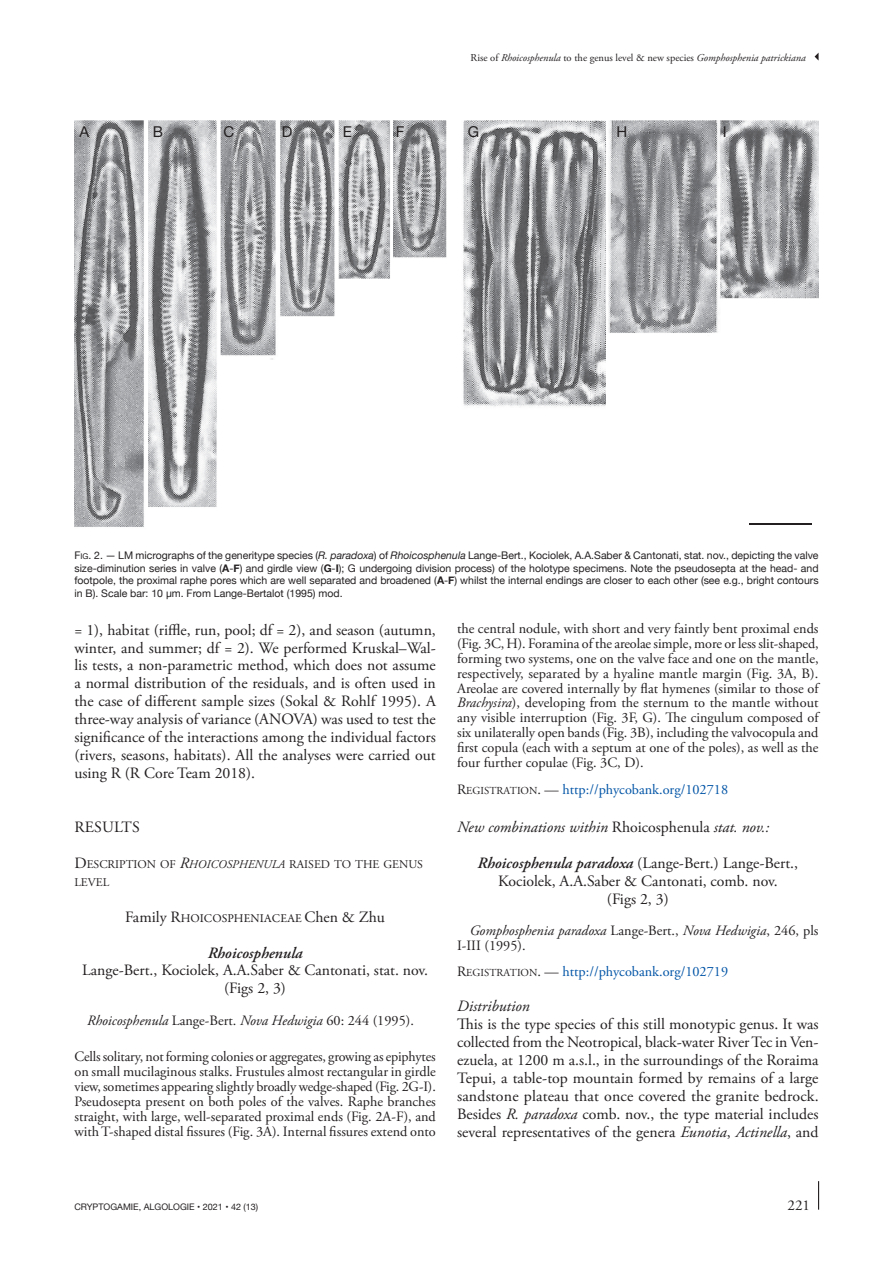
<style>
.page{position:relative;width:893px;height:1263px;background:#fff}
.page>*{position:absolute;margin:0;border:0;box-sizing:border-box;transform-origin:0 0}
.Texte_courant_1er_pa{font:15.75px/18px "Adobe Garamond Pro";color:#231f20;text-align:justify}
.Systématique_Ss-titr{font:15.75px/18px "Adobe Garamond Pro";color:#231f20;text-align:center}
.Titre_3{font:italic 15.75px "Adobe Garamond Pro";color:#231f20}
.Titre_1{font:15.75px "Adobe Garamond Pro";letter-spacing:.015em;color:#231f20}
.t1{font:15px "Helvetica Neue";color:#231f20}
.t2{font:15px "Adobe Garamond Pro";color:#231f20}
.Diagnose_latine{font:14.25px/14.9px "Adobe Garamond Pro";color:#231f20;text-align:justify}
.Chrésonymie{font:italic 14.25px/14.9px "Adobe Garamond Pro";color:#231f20}
.Matériel-diagnose{font:14.25px "Adobe Garamond Pro";color:#0154a6}
.Systématique_Ss-titr-2{font:12px "Garamond Premr Pro";color:#231f20}
.Titre_2{font:11.85px/18px "Adobe Garamond";color:#231f20}
.t3{font:10.5px/12.8px "Helvetica Neue";color:#231f20;text-align:justify}
.t4{font:italic 10.5px "Adobe Garamond Pro";color:#231f20}
.t5{font:9px "Helvetica Neue";color:#231f20}
.s1{font-style:normal}
.s2{font-style:inherit}
.s3{font-size:7.8px}
.s4{font-style:italic}
.s5{font-weight:700}
.s6{font-size:15.75px}
.s7{font-style:italic;font-size:15.75px}
.s8{font-family:"Adobe Garamond Pro";font-size:15.75px}
.s9{font-weight:600;font-style:italic}
.s10{font-family:"Adobe Garamond";color:#231f20}
.s11{font-family:"Adobe Garamond";font-size:10.65px;color:#231f20}
.s12{color:#231f20}
</style>
<div class="page">
<svg style="left:818px;top:1181px;width:1px;height:29px"></svg>
<svg style="left:815px;top:53px;width:4px;height:8px"></svg>
<img style="left:74px;top:121px;width:745px;height:406px">
<hr style="left:749px;top:523px;width:62px;height:2px;background:#231f20">
<p class="t4" style="left:471px;top:51px;width:337px"><span class="s1">Rise of</span> Rhoicosphenula <span class="s1">to the genus level &amp; new species</span> Gomphosphenia patrickiana</p>
<p class="t1" style="left:79px;top:120px;width:11px">A</p>
<p class="t1" style="left:153px;top:120px;width:12px">B</p>
<p class="t1" style="left:224px;top:120px;width:12px">C</p>
<p class="t1" style="left:282px;top:120px;width:12px">D</p>
<p class="t1" style="left:343px;top:120px;width:11px">E</p>
<p class="t1" style="left:396px;top:120px;width:10px">F</p>
<p class="t1" style="left:468px;top:120px;width:13px">G</p>
<p class="t1" style="left:616px;top:120px;width:12px">H</p>
<p class="t1" style="left:723px;top:120px;width:5px">I</p>
<p class="t3" style="left:74px;top:549px;width:746px"><span class="s2">F</span><span class="s3">ig</span><span class="s2">. 2</span>. — LM micrographs of the generitype species (<span class="s4">R. paradoxa</span>) of <span class="s4">Rhoicosphenula</span> Lange-Bert., Kociolek, A.A.Saber &amp; Cantonati, stat. nov., depicting the valve size-diminution series in valve (<span class="s5">A</span>-<span class="s5">F</span>) and girdle view (<span class="s5">G</span>-<span class="s5">I</span>); G undergoing division process) of the holotype specimens. Note the pseudosepta at the head- and footpole, the proximal raphe pores which are well separated and broadened (<span class="s5">A</span>-<span class="s5">F</span>) whilst the internal endings are closer to each other (see e.g., bright contours in B). Scale bar: 10 μm. From Lange-Bertalot (1995) mod.</p>
<p class="Texte_courant_1er_pa" style="left:74px;top:621px;width:363px">= 1), habitat (riffle, run, pool; df = 2), and season (autumn, winter, and summer; df = 2). We performed Kruskal–Wal&shy;lis tests, a non-parametric method, which does not assume a normal distribution of the residuals, and is often used in the case of different sample sizes (Sokal &amp; Rohlf 1995). A three-way analysis of variance (ANOVA) was used to test the significance of the interactions among the individual factors (rivers, seasons, habitats). All the analyses were carried out using R (R Core Team 2018).</p>
<p class="Titre_1" style="left:75px;top:817px;width:67px">RESULTS</p>
<p class="Titre_2" style="left:74px;top:855px;width:349px"><span class="s6">D</span>ESCRIPTION OF <span class="s7">R</span><span class="s4">HOICOSPHENULA</span> RAISED TO THE GENUS<br>LEVEL</p>
<p class="Systématique_Ss-titr-2" style="left:125px;top:911px;width:261px"><span class="s8">Family R</span>HOICOSPHENIACEAE <span class="s8">Chen &amp; Zhu</span></p>
<p class="Systématique_Ss-titr" style="left:82px;top:944px;width:348px"><span class="s9">Rhoicosphenula<br></span>Lange-Bert., Kociolek, A.A.Saber &amp; Cantonati, stat. nov. (Figs 2, 3)</p>
<p class="Chrésonymie" style="left:87px;top:1014px;width:328px">Rhoicosphenula <span class="s1">Lange-Bert.</span> Nova Hedwigia <span class="s1">60: 244 (1995).</span></p>
<p class="Diagnose_latine" style="left:74px;top:1050px;width:363px">Cells solitary, not forming colonies or aggregates, growing as epiphytes on small mucilaginous stalks. Frustules almost rectangular in girdle view, sometimes appearing slightly broadly wedge-shaped (Fig. 2G-I).<br>Pseudosepta present on both poles of the valves. Raphe branches straight, with large, well-separated proximal ends (Fig. 2A-F), and with T-shaped distal fissures (Fig. 3A). Internal fissures extend onto</p>
<p class="Diagnose_latine" style="left:457px;top:621px;width:363px">the central nodule, with short and very faintly bent proximal ends (Fig. 3C, H). Foramina of the areolae simple, more or less slit-shaped, forming two systems, one on the valve face and one on the mantle, respectively, separated by a hyaline mantle margin (Fig. 3A, B).<br>Areolae are covered internally by flat hymenes (similar to those of <span class="s4">Brachysira</span>), developing from the sternum to the mantle without any visible interruption (Fig. 3F, G). The cingulum composed of six unilaterally open bands (Fig. 3B), including the valvocopula and first copula (each with a septum at one of the poles), as well as the four further copulae (Fig. 3C, D).</p>
<p class="Matériel-diagnose" style="left:457px;top:781px;width:272px"><span class="s10">R</span><span class="s11">EGISTRATION</span><span class="s12">. —</span> http://phycobank.org/102718</p>
<p class="Titre_3" style="left:457px;top:817px;width:314px">New combinations within <span class="s1">Rhoicosphenula</span> stat. nov.:</p>
<p class="Systématique_Ss-titr" style="left:477px;top:854px;width:322px"><span class="s9">Rhoicosphenula paradoxa</span> (Lange-Bert.) Lange-Bert.,<br>Kociolek, A.A.Saber &amp; Cantonati, comb. nov.<br>(Figs 2, 3)</p>
<p class="Chrésonymie" style="left:457px;top:923px;width:363px;text-indent:13px">Gomphosphenia paradoxa <span class="s1">Lange-Bert.,</span> Nova Hedwigia<span class="s1">, 246, pls<br>I-III (1995).</span></p>
<p class="Matériel-diagnose" style="left:457px;top:963px;width:272px"><span class="s10">R</span><span class="s11">EGISTRATION</span><span class="s12">. —</span> http://phycobank.org/102719</p>
<p class="Titre_3" style="left:457px;top:997px;width:74px">Distribution</p>
<p class="Texte_courant_1er_pa" style="left:457px;top:1016px;width:363px">This is the type species of this still monotypic genus. It was collected from the Neotropical, black-water River Tec in Ven&shy;ezuela, at 1200 m a.s.l., in the surroundings of the Roraima Tepui, a table-top mountain formed by remains of a large sandstone plateau that once covered the granite bedrock.<br>Besides <span class="s4">R. paradoxa</span> comb. nov., the type material includes several representatives of the genera <span class="s4">Eunotia</span>, <span class="s4">Actinella</span>, and</p>
<p class="t5" style="left:74px;top:1200px;width:185px">CRYPTOGAMIE, ALGOLOGIE • 2021 • 42 (13)</p>
<p class="t2" style="left:788px;top:1196px;width:24px">221</p>
</div>
